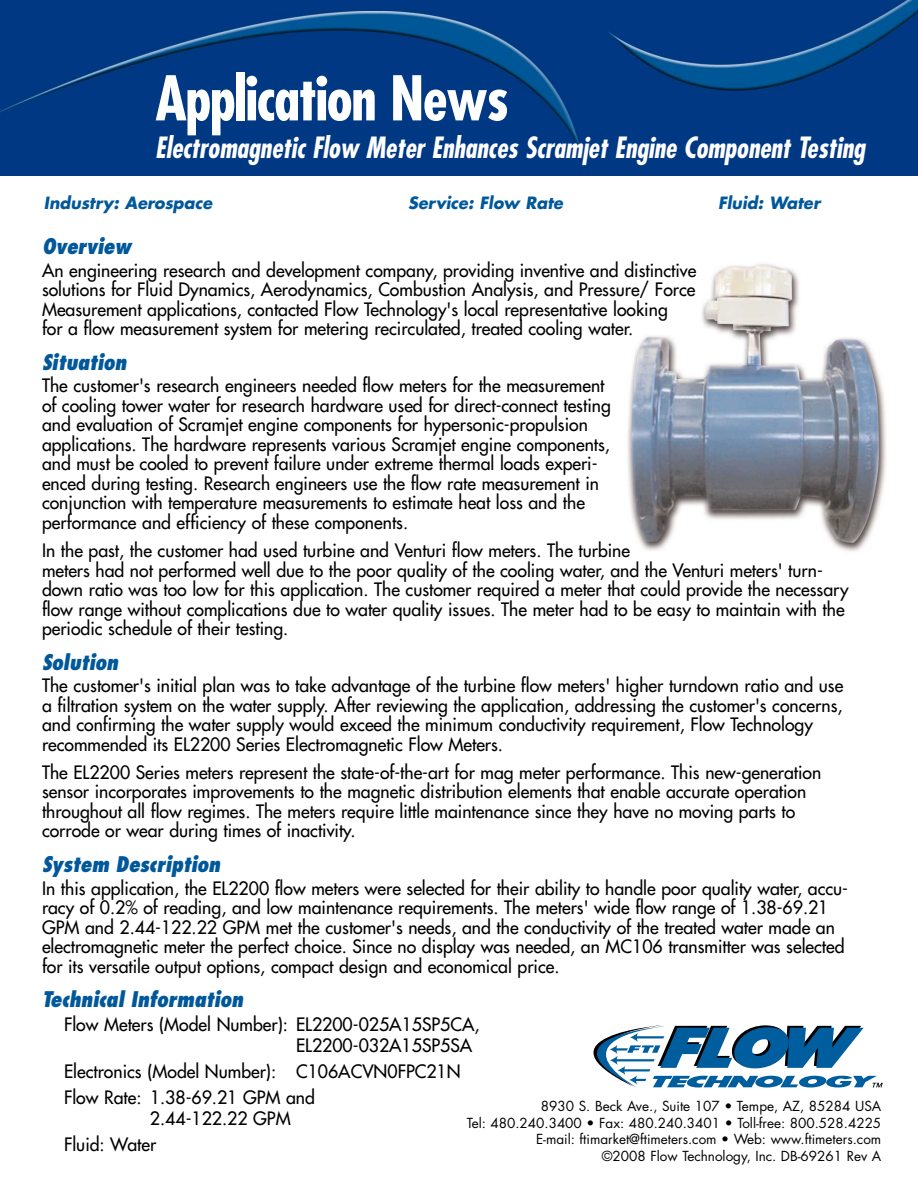
<style>
.page{position:relative;width:918px;height:1188px;background:#fff}
.page>*{position:absolute;margin:0;border:0;box-sizing:border-box;transform-origin:0 0}
.t1{font:700 condensed 60px "Futura";letter-spacing:-.025em;color:#fff}
.t2{font:italic 700 condensed 28.5px "Futura";letter-spacing:-.005em;color:#fff;scale:.95 1}
.t3{font:italic 800 condensed 21px "Futura";letter-spacing:-.01em;color:#00589a}
.t4{font:18px/19.5px "Futura";color:#000}
.t5{font:italic 700 16.5px "Futura";color:#00589a}
.t6{font:13.5px/16.5px "Futura";color:#000;text-align:right}
</style>
<div class="page">
<img style="left:0;top:0;width:918px;height:176px">
<svg style="left:593px;top:1025px;width:290px;height:63px"></svg>
<img style="left:627px;top:263px;width:259px;height:289px">
<h1 class="t1" style="left:155px;top:72px;width:355px">Application News</h1>
<h2 class="t2" style="left:155px;top:135px;width:749px">Electromagnetic Flow Meter Enhances Scramjet Engine Component Testing</h2>
<p class="t5" style="left:44px;top:195px;width:170px">Industry: Aerospace</p>
<p class="t5" style="left:408px;top:195px;width:156px">Service: Flow Rate</p>
<p class="t5" style="left:718px;top:195px;width:104px">Fluid: Water</p>
<p class="t3" style="left:42px;top:237px;width:91px">Overview</p>
<p class="t4" style="left:42px;top:262px;width:656px">An engineering research and development company, providing inventive and distinctive solutions for Fluid Dynamics, Aerodynamics, Combustion Analysis, and Pressure/ Force Measurement applications, contacted Flow Technology's local representative looking<br>for a flow measurement system for metering recirculated, treated cooling water.</p>
<p class="t3" style="left:42px;top:353px;width:86px">Situation</p>
<p class="t4" style="left:42px;top:377px;width:570px">The customer's research engineers needed flow meters for the measurement of cooling tower water for research hardware used for direct-connect testing and evaluation of Scramjet engine components for hypersonic-propulsion applications. The hardware represents various Scramjet engine components, and must be cooled to prevent failure under extreme thermal loads experi&shy;enced during testing. Research engineers use the flow rate measurement in conjunction with temperature measurements to estimate heat loss and the performance and efficiency of these components.</p>
<p class="t4" style="left:42px;top:542px;width:808px">In the past, the customer had used turbine and Venturi flow meters. The turbine<br>meters had not performed well due to the poor quality of the cooling water, and the Venturi meters' turn&shy;down ratio was too low for this application. The customer required a meter that could provide the necessary flow range without complications due to water quality issues. The meter had to be easy to maintain with the periodic schedule of their testing.</p>
<p class="t3" style="left:42px;top:653px;width:78px">Solution</p>
<p class="t4" style="left:42px;top:677px;width:803px">The customer's initial plan was to take advantage of the turbine flow meters' higher turndown ratio and use a filtration system on the water supply. After reviewing the application, addressing the customer's concerns, and confirming the water supply would exceed the minimum conductivity requirement, Flow Technology recommended its EL2200 Series Electromagnetic Flow Meters.</p>
<p class="t4" style="left:42px;top:764px;width:781px">The EL2200 Series meters represent the state-of-the-art for mag meter performance. This new-generation sensor incorporates improvements to the magnetic distribution elements that enable accurate operation throughout all flow regimes. The meters require little maintenance since they have no moving parts to corrode or wear during times of inactivity.</p>
<p class="t3" style="left:42px;top:855px;width:180px">System Description</p>
<p class="t4" style="left:42px;top:880px;width:808px">In this application, the EL2200 flow meters were selected for their ability to handle poor quality water, accu&shy;racy of 0.2% of reading, and low maintenance requirements. The meters' wide flow range of 1.38-69.21<br>GPM and 2.44-122.22 GPM met the customer's needs, and the conductivity of the treated water made an electromagnetic meter the perfect choice. Since no display was needed, an MC106 transmitter was selected for its versatile output options, compact design and economical price.</p>
<p class="t3" style="left:42px;top:990px;width:203px">Technical Information</p>
<p class="t4" style="left:296px;top:1016px;width:185px;line-height:21px;text-indent:-232px">Flow Meters (Model Number): EL2200-025A15SP5CA,<br>EL2200-032A15SP5SA</p>
<p class="t4" style="left:64px;top:1060px;width:398px;line-height:25.8px">Electronics (Model Number): C106ACVN0FPC21N<br>Flow Rate: 1.38-69.21 GPM and</p>
<p class="t4" style="left:64px;top:1107px;width:228px;line-height:25.8px;text-indent:86px">2.44-122.22 GPM<br>Fluid: Water</p>
<p class="t6" style="left:467px;top:1099px;width:416px">8930 S. Beck Ave., Suite 107 • Tempe, AZ, 85284 USA<br>Tel: 480.240.3400 • Fax: 480.240.3401 • Toll-free: 800.528.4225<br>E-mail: ftimarket@ftimeters.com • Web: www.ftimeters.com<br>©2008 Flow Technology, Inc. DB-69261 Rev A</p>
</div>
